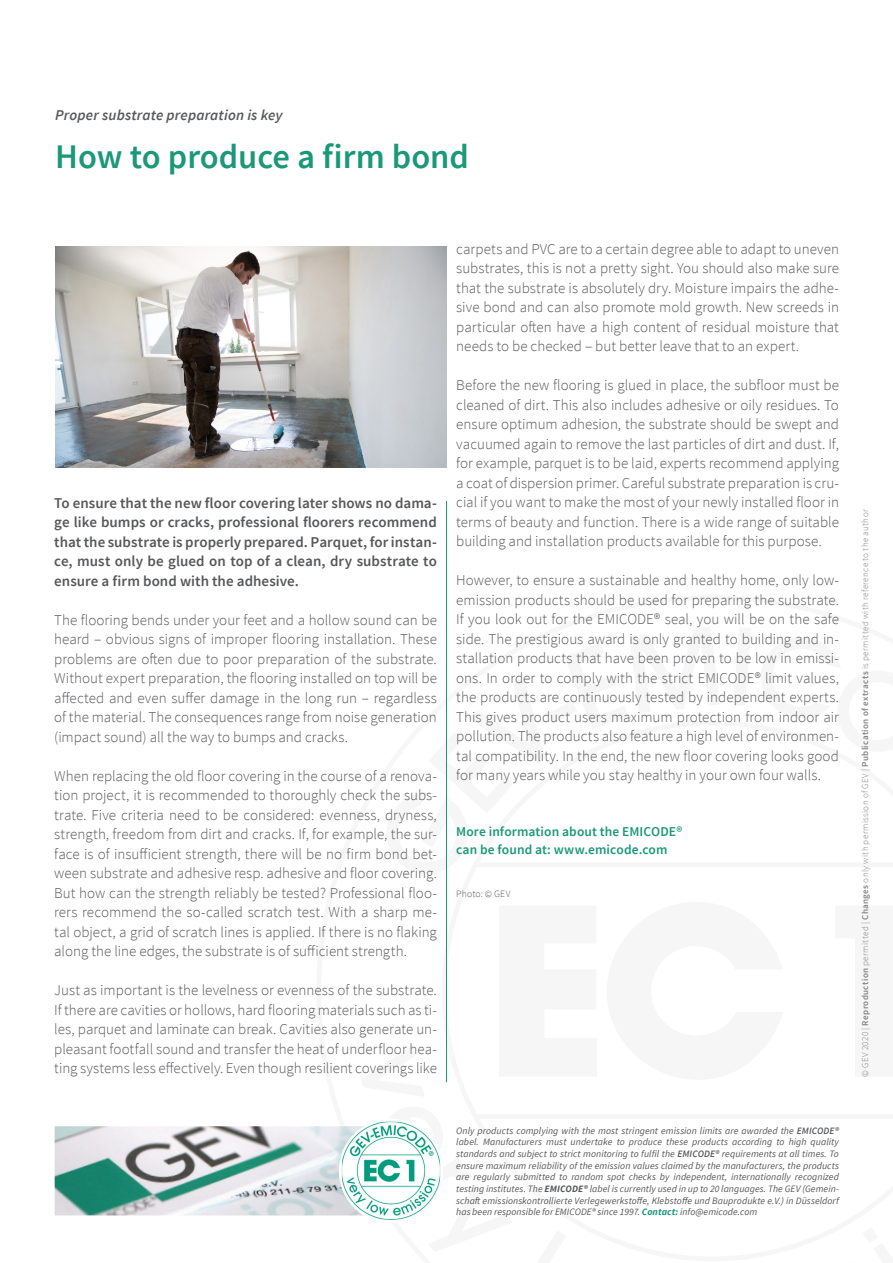
<style>
.page{position:relative;width:893px;height:1263px;background:#fff}
.page>*{position:absolute;margin:0;border:0;box-sizing:border-box;transform-origin:0 0}
.t1{font:600 34.5px "Source Sans Pro";color:#1b9879}
.t2{font:300 15px/19.5px "Source Sans Pro";color:#57585a;text-align:justify}
.t3{font:600 15px/19.5px "Source Sans Pro";letter-spacing:.005em;color:#57585a;text-align:justify}
.t4{font:italic 600 15px "Source Sans Pro";letter-spacing:.01em;color:#57585a}
.t5{font:600 13.5px "Source Sans Pro";letter-spacing:.01em;color:#1b9879}
.t6{font:italic 9.75px/11.7px "Source Sans Pro";letter-spacing:.005em;color:#57585a;text-align:justify}
.t7{font:300 9.75px "Source Sans Pro";letter-spacing:.015em;color:#57585a}
.t8{font:300 9px "Source Sans Pro";letter-spacing:.04em;color:#808285}
.s1{font-weight:600}
.s2{font-weight:700}
.s3{font-weight:700;color:#1b9879}
</style>
<div class="page">
<div style="left:476px;top:862px;width:417px;height:5px;background:#f6f6f6"></div>
<div style="left:474px;top:1114px;width:419px;height:5px;background:#f6f6f6"></div>
<img style="left:55px;top:247px;width:391px;height:221px">
<hr style="left:446px;top:501px;width:1px;height:581px;background:#1b9879">
<img style="left:55px;top:1126px;width:287px;height:89px">
<img style="left:342px;top:1126px;width:14px;height:90px">
<svg style="left:356px;top:1082px;width:91px;height:138px"></svg>
<p class="t4" style="left:55px;top:105px;width:229px">Proper substrate preparation is key</p>
<p class="t1" style="left:55px;top:135px;width:415px">How to produce a firm bond</p>
<p class="t3" style="left:54px;top:493px;width:384px">To ensure that the new floor covering later shows no dama&shy;ge like bumps or cracks, professional floorers recommend that the substrate is properly prepared. Parquet, for instan&shy;ce, must only be glued on top of a clean, dry substrate to ensure a firm bond with the adhesive.</p>
<p class="t2" style="left:54px;top:610px;width:384px">The flooring bends under your feet and a hollow sound can be heard – obvious signs of improper flooring installation. These problems are often due to poor preparation of the substrate.<br>Without expert preparation, the flooring installed on top will be affected and even suffer damage in the long run – regardless of the material. The consequences range from noise generation (impact sound) all the way to bumps and cracks.</p>
<p class="t2" style="left:54px;top:766px;width:384px">When replacing the old floor covering in the course of a renova&shy;tion project, it is recommended to thoroughly check the subs&shy;trate. Five criteria need to be considered: evenness, dryness, strength, freedom from dirt and cracks. If, for example, the sur&shy;face is of insufficient strength, there will be no firm bond bet&shy;ween substrate and adhesive resp. adhesive and floor covering.<br>But how can the strength reliably be tested? Professional floo&shy;rers recommend the so-called scratch test. With a sharp me&shy;tal object, a grid of scratch lines is applied. If there is no flaking along the line edges, the substrate is of sufficient strength.</p>
<p class="t2" style="left:54px;top:981px;width:384px">Just as important is the levelness or evenness of the substrate.<br>If there are cavities or hollows, hard flooring materials such as ti&shy;les, parquet and laminate can break. Cavities also generate un&shy;pleasant footfall sound and transfer the heat of underfloor hea&shy;ting systems less effectively. Even though resilient coverings like</p>
<p class="t2" style="left:456px;top:239px;width:384px">carpets and PVC are to a certain degree able to adapt to uneven substrates, this is not a pretty sight. You should also make sure that the substrate is absolutely dry. Moisture impairs the adhe&shy;sive bond and can also promote mold growth. New screeds in particular often have a high content of residual moisture that needs to be checked – but better leave that to an expert.</p>
<p class="t2" style="left:456px;top:375px;width:384px">Before the new flooring is glued in place, the subfloor must be cleaned of dirt. This also includes adhesive or oily residues. To ensure optimum adhesion, the substrate should be swept and vacuumed again to remove the last particles of dirt and dust. If, for example, parquet is to be laid, experts recommend applying a coat of dispersion primer. Careful substrate preparation is cru&shy;cial if you want to make the most of your newly installed floor in terms of beauty and function. There is a wide range of suitable building and installation products available for this purpose.</p>
<p class="t2" style="left:456px;top:570px;width:384px">However, to ensure a sustainable and healthy home, only low&shy;emission products should be used for preparing the substrate.<br>If you look out for the EMICODE® seal, you will be on the safe side. The prestigious award is only granted to building and in&shy;stallation products that have been proven to be low in emissi&shy;ons. In order to comply with the strict EMICODE® limit values, the products are continuously tested by independent experts.<br>This gives product users maximum protection from indoor air pollution. The products also feature a high level of environmen&shy;tal compatibility. In the end, the new floor covering looks good for many years while you stay healthy in your own four walls.</p>
<p class="t5" style="left:456px;top:823px;width:228px">More information about the EMICODE®</p>
<p class="t5" style="left:456px;top:841px;width:213px">can be found at: www.emicode.com</p>
<p class="t7" style="left:456px;top:888px;width:56px">Photo: © GEV</p>
<p class="t6" style="left:456px;top:1124px;width:384px">Only products complying with the most stringent emission limits are awarded the <span class="s1">EMICODE® </span>label. Manufacturers must undertake to produce these products according to high quality standards and subject to strict monitoring to fulfil the <span class="s1">EMICODE®</span> requirements at all times. To ensure maximum reliability of the emission values claimed by the manufacturers, the products are regularly submitted to random spot checks by independent, internationally recognized testing institutes. The <span class="s2">EMICODE®</span> label is currently used in up to 20 languages. The GEV (Gemein&shy;schaft emissionskontrollierte Verlegewerkstoffe, Klebstoffe und Bauprodukte e.V.) in Düsseldorf has been responsible for EMICODE® since 1997. <span class="s3">Contact:</span> info@emicode.com</p>
<p class="t8" style="left:860px;top:1076px;width:569px;rotate:-90deg">© GEV 2020 | <span class="s1">Reproduction</span> permitted | <span class="s1">Changes</span> only with permission of GEV | <span class="s1">Publication of extracts</span> is permitted with reference to the author</p>
</div>
